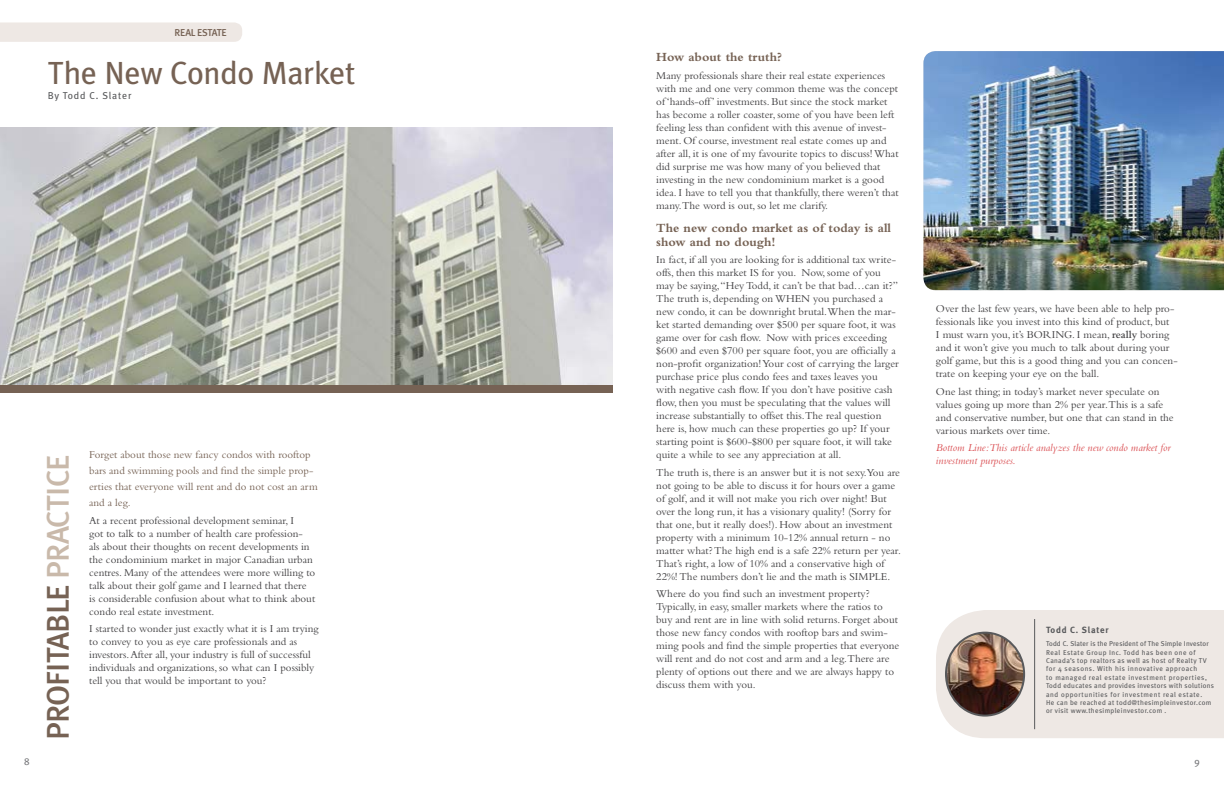
<style>
.page{position:relative;width:1224px;height:792px;background:#fff}
.page>*{position:absolute;margin:0;border:0;box-sizing:border-box;transform-origin:0 0}
.t1{font:32px "Meta Plus";letter-spacing:-.01em;color:#766254}
.t2{font:500 31.4px "Meta Plus";letter-spacing:-.025em;color:#766254}
.t3{font:700 13px/14px "Bembo";color:#766254}
.t4{font:11px/13px "Bembo";color:#414042}
.t5{font:11px/16px "Bembo";color:#766254}
.t6{font:italic 11px/13px "Bembo";color:#da4e52}
.t7{font:10px "Meta Plus";letter-spacing:.08em;color:#58595b}
.t8{font:500 10px "Meta Plus";letter-spacing:-.025em;color:#766254}
.t9{font:10px "Meta Plus";color:#77787b}
.t10{font:700 9px "Meta Plus";letter-spacing:.08em;color:#58595b}
.t11{font:7px/8.4px "Meta Plus";letter-spacing:.05em;color:#58595b}
.s1{color:#c9b9aa}
.s2{font-weight:600}
</style>
<div class="page">
<div style="left:0;top:22px;width:242px;height:20px;background:#eee8e4"></div>
<div style="left:0;top:378px;width:612px;height:15px;background:#766254"></div>
<img style="left:0;top:128px;width:612px;height:256px">
<img style="left:923px;top:51px;width:301px;height:239px">
<div style="left:936px;top:610px;width:288px;height:128px;background:#eee8e4"></div>
<img style="left:946px;top:633px;width:78px;height:83px">
<div style="left:945px;top:632px;width:80px;height:85px;border:2px solid #58595b;border-radius:50%"></div>
<hr style="left:1034px;top:619px;width:1px;height:110px;background:#58595b">
<p class="t8" style="left:175px;top:27px;width:54px">REAL ESTATE</p>
<h1 class="t1" style="left:48px;top:54px;width:309px">The New Condo Market</h1>
<p class="t7" style="left:48px;top:90px;width:85px">By Todd C. Slater</p>
<h2 class="t2" style="left:40px;top:740px;width:287px;rotate:-90deg">PROFITABLE <span class="s1">PRACTICE</span></h2>
<p class="t5" style="left:89px;top:447px;width:230px">Forget about those new fancy condos with rooftop bars and swimming pools and find the simple prop&shy;erties that everyone will rent and do not cost an arm and a leg.</p>
<p class="t4" style="left:89px;top:514px;width:228px">At a recent professional development seminar, I<br>got to talk to a number of health care profession&shy;als about their thoughts on recent developments in the condominium market in major Canadian urban centres. Many of the attendees were more willing to talk about their golf game and I learned that there is considerable confusion about what to think about condo real estate investment.</p>
<p class="t4" style="left:89px;top:622px;width:231px">I started to wonder just exactly what it is I am trying to convey to you as eye care professionals and as investors. After all, your industry is full of successful individuals and organizations, so what can I possibly tell you that would be important to you?</p>
<p class="t3" style="left:656px;top:50px;width:127px">How about the truth?</p>
<p class="t4" style="left:656px;top:68px;width:244px">Many professionals share their real estate experiences with me and one very common theme was the concept of ‘hands-off’ investments. But since the stock market has become a roller coaster, some of you have been left feeling less than confident with this avenue of invest&shy;ment. Of course, investment real estate comes up and after all, it is one of my favourite topics to discuss! What did surprise me was how many of you believed that investing in the new condominium market is a good idea. I have to tell you that thankfully, there weren’t that many.The word is out, so let me clarify.</p>
<p class="t3" style="left:656px;top:220px;width:236px">The new condo market as of today is all show and no dough!</p>
<p class="t4" style="left:656px;top:253px;width:244px">In fact, if all you are looking for is additional tax write&shy;offs, then this market IS for you. Now, some of you may be saying, “Hey Todd, it can’t be that bad…can it?” The truth is, depending on WHEN you purchased a new condo, it can be downright brutal.When the mar&shy;ket started demanding over $500 per square foot, it was game over for cash flow. Now with prices exceeding $600 and even $700 per square foot, you are officially a non-profit organization! Your cost of carrying the larger purchase price plus condo fees and taxes leaves you with negative cash flow. If you don’t have positive cash flow, then you must be speculating that the values will increase substantially to offset this.The real question here is, how much can these properties go up? If your starting point is $600-$800 per square foot, it will take quite a while to see any appreciation at all.</p>
<p class="t4" style="left:656px;top:465px;width:246px">The truth is, there is an answer but it is not sexy.You are not going to be able to discuss it for hours over a game of golf, and it will not make you rich over night! But over the long run, it has a visionary quality! (Sorry for that one, but it really does!). How about an investment property with a minimum 10-12% annual return - no matter what? The high end is a safe 22% return per year.<br>That’s right, a low of 10% and a conservative high of 22%! The numbers don’t lie and the math is SIMPLE.</p>
<p class="t4" style="left:656px;top:587px;width:245px">Where do you find such an investment property?<br>Typically, in easy, smaller markets where the ratios to buy and rent are in line with solid returns. Forget about those new fancy condos with rooftop bars and swim&shy;ming pools and find the simple properties that everyone will rent and do not cost and arm and a leg.There are plenty of options out there and we are always happy to discuss them with you.</p>
<p class="t4" style="left:936px;top:302px;width:243px">Over the last few years, we have been able to help pro&shy;fessionals like you invest into this kind of product, but<br>I must warn you, it’s BORING. I mean, <span class="s2">really</span> boring and it won’t give you much to talk about during your golf game, but this is a good thing and you can concen&shy;trate on keeping your eye on the ball.</p>
<p class="t4" style="left:936px;top:385px;width:239px">One last thing; in today’s market never speculate on values going up more than 2% per year.This is a safe and conservative number, but one that can stand in the various markets over time.</p>
<p class="t6" style="left:936px;top:441px;width:236px">Bottom Line: This article analyzes the new condo market for investment purposes.</p>
<p class="t10" style="left:1046px;top:625px;width:64px">Todd C. Slater</p>
<p class="t11" style="left:1046px;top:640px;width:170px">Todd C. Slater is the President of The Simple Investor Real Estate Group Inc. Todd has been one of Canada’s top realtors as well as host of Realty TV for 4 seasons. With his innovative approach<br>to managed real estate investment properties, Todd educates and provides investors with solutions and opportunities for investment real estate.<br>He can be reached at todd@thesimpleinvestor.com or visit www.thesimpleinvestor.com .</p>
<p class="t9" style="left:24px;top:755px;width:7px">8</p>
<p class="t9" style="left:1194px;top:755px;width:7px">9</p>
</div>
